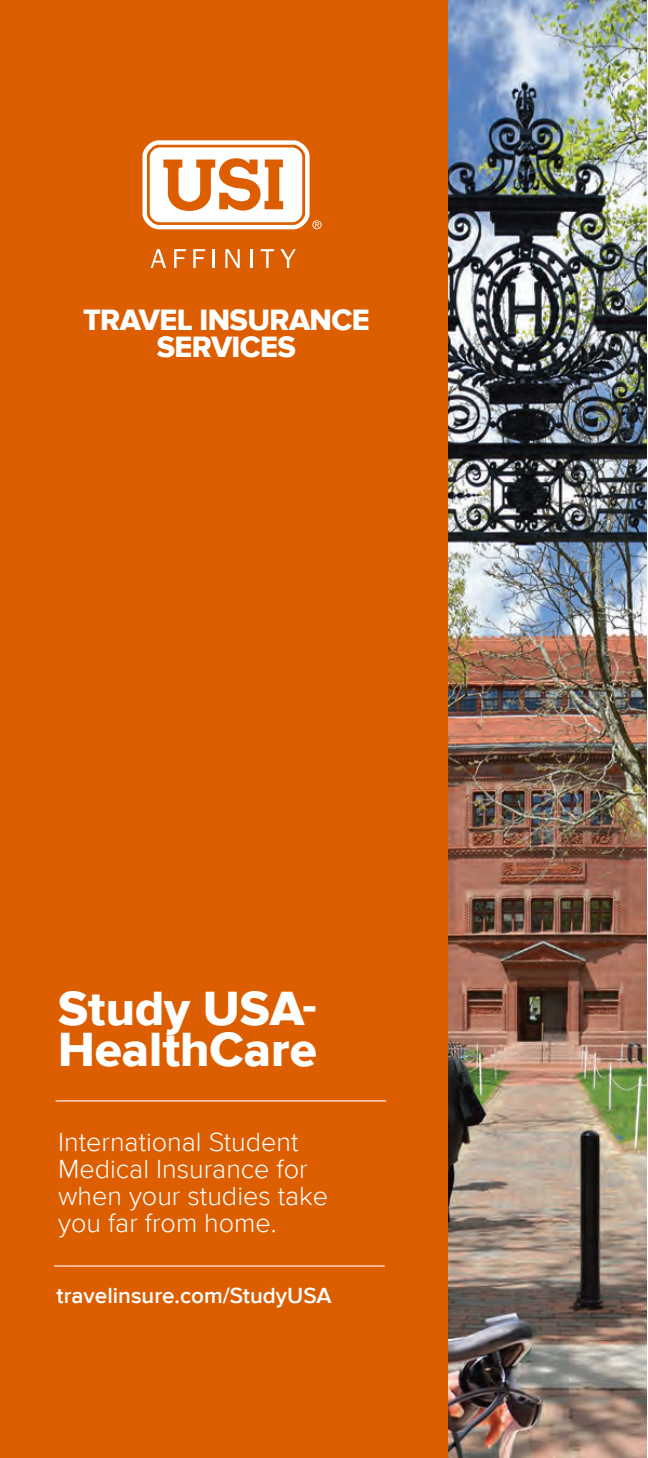
<style>
.page{position:relative;width:648px;height:1458px;background:#fff}
.page>*{position:absolute;margin:0;border:0;box-sizing:border-box;transform-origin:0 0}
.t1{font:49.5px/40.5px "Proxima Nova Extrabld";color:#fff}
.t2{font:30.38px/27px "Proxima Nova A Extrabld";letter-spacing:-.02em;color:#fff;text-align:center}
.t3{font:300 27px/27px "Proxima Nova";color:#fff}
.t4{font:600 22.5px "Proxima Nova";color:#fff}
</style>
<div class="page">
<img style="left:447px;top:0;width:199px;height:1458px">
<div style="left:0;top:0;width:447px;height:1458px;background:#dc5e00"></div>
<hr style="left:56px;top:1100px;width:330px;height:1px;background:#fff">
<hr style="left:54px;top:1265px;width:331px;height:2px;background:#fff">
<svg style="left:142px;top:140px;width:180px;height:89px"></svg>
<svg style="left:151px;top:249px;width:15px;height:19px"></svg>
<svg style="left:174px;top:249px;width:12px;height:19px"></svg>
<svg style="left:193px;top:249px;width:12px;height:19px"></svg>
<svg style="left:213px;top:249px;width:2px;height:19px"></svg>
<svg style="left:225px;top:249px;width:15px;height:19px"></svg>
<svg style="left:250px;top:249px;width:2px;height:19px"></svg>
<svg style="left:261px;top:249px;width:13px;height:19px"></svg>
<svg style="left:280px;top:249px;width:16px;height:19px"></svg>
<p class="t2" style="left:83px;top:308px;width:288px">TRAVEL INSURANCE<br>SERVICES</p>
<p class="t1" style="left:58px;top:991px;width:260px">Study USA-<br>HealthCare</p>
<p class="t3" style="left:58px;top:1129px;width:272px">International Student<br>Medical Insurance for when your studies take you far from home.</p>
<p class="t4" style="left:57px;top:1282px;width:277px">travelinsure.com/StudyUSA</p>
</div>
